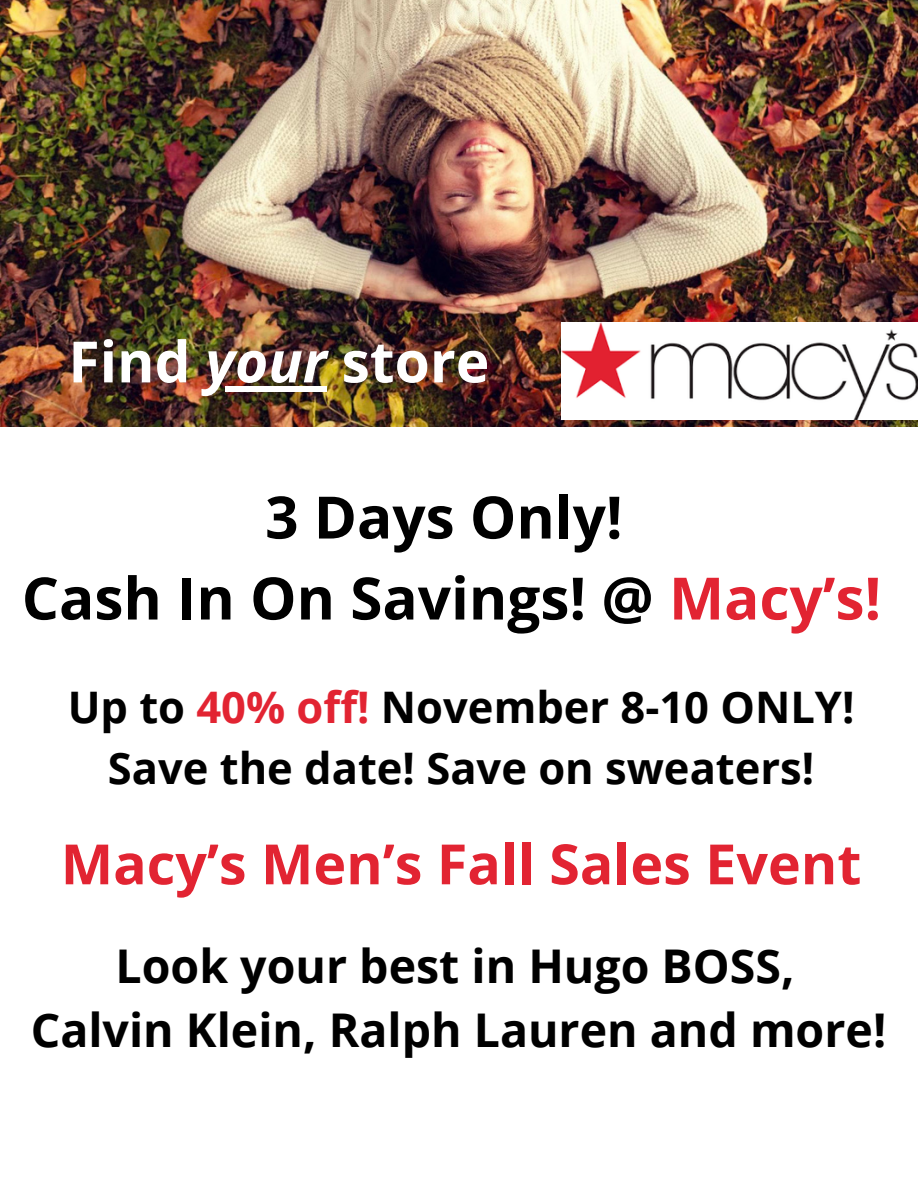
<style>
.page{position:relative;width:918px;height:1188px;background:#fff}
.page>*{position:absolute;margin:0;border:0;box-sizing:border-box;transform-origin:0 0}
.t1{font:700 58.5px/81px "Open Sans";color:#000;text-align:center}
.t2{font:700 57px "Open Sans";color:#fff}
.t3{font:700 55.65px "Open Sans";color:#e22432}
.t4{font:700 46.5px/64.2px "Open Sans";color:#000;text-align:center}
.t5{font:700 43.5px/60.8px "Open Sans";color:#000;text-align:center}
.s1{font-style:italic}
.s2{color:#e22432}
</style>
<div class="page">
<img style="left:0;top:0;width:918px;height:426px">
<img style="left:561px;top:322px;width:357px;height:97px">
<svg style="left:205px;top:386px;width:122px;height:5px"></svg>
<h2 class="t2" style="left:68px;top:322px;width:422px">Find <span class="s1">your</span> store</h2>
<h1 class="t1" style="left:22px;top:475px;width:861px">3 Days Only!<br>Cash In On Savings! @ <span class="s2">Macy’s!</span></h1>
<p class="t5" style="left:68px;top:676px;width:788px">Up to <span class="s2">40% off!</span> November 8-10 ONLY!<br>Save the date! Save on sweaters!</p>
<p class="t3" style="left:61px;top:825px;width:802px">Macy’s Men’s Fall Sales Event</p>
<p class="t4" style="left:31px;top:933px;width:857px">Look your best in Hugo BOSS,<br>Calvin Klein, Ralph Lauren and more!</p>
</div>
